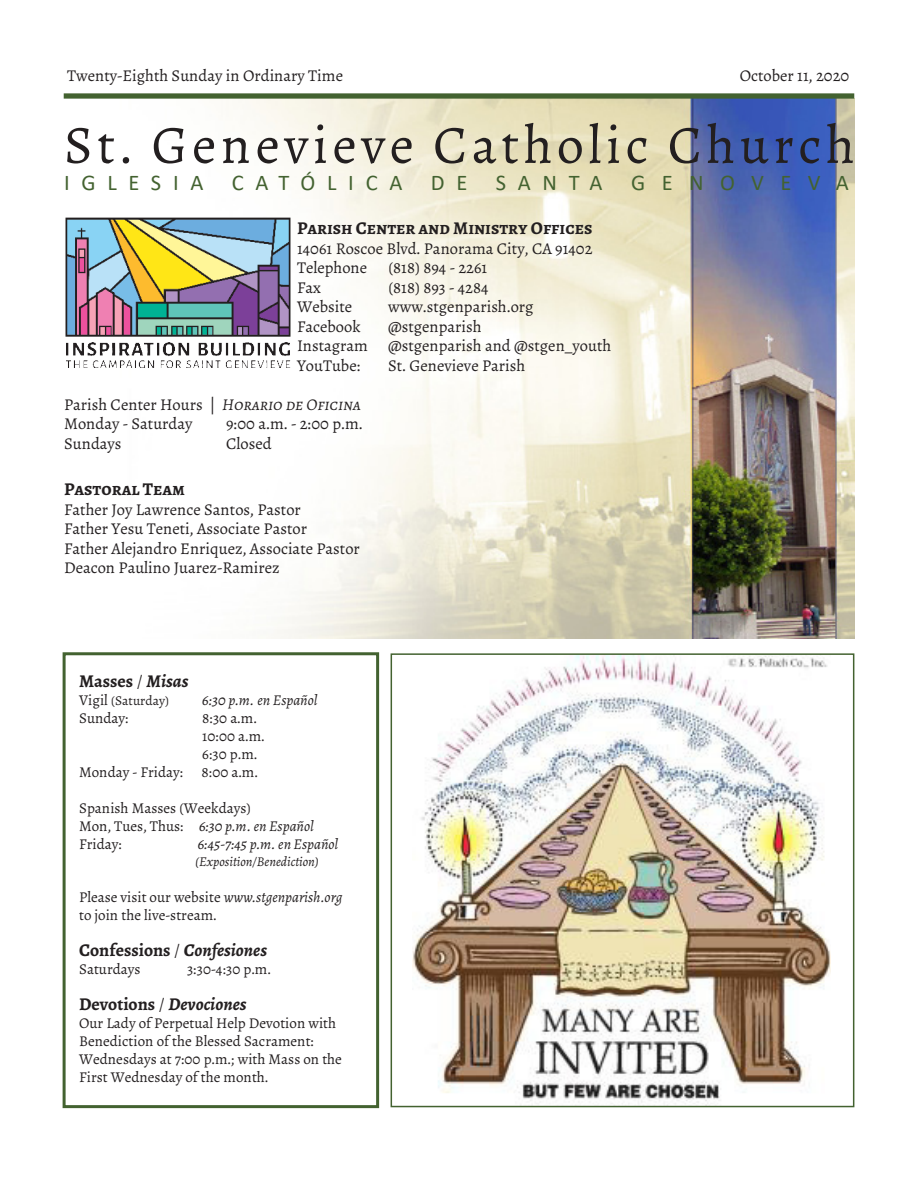
<style>
.page{position:relative;width:918px;height:1188px;background:#fff}
.page>*{position:absolute;margin:0;border:0;box-sizing:border-box;transform-origin:0 0}
.t1{font:54px "Alegreya";letter-spacing:.085em;color:#231f20}
.t2{font:22.5px "Calibri";letter-spacing:.52em;color:#436230}
.t3{font:22.5px "Calibri";letter-spacing:.73em;color:#436230}
.t4{font:700 18px "Alegreya SC";color:#231f20}
.t5{font:700 18px "Alegreya";color:#231f20}
.t6{font:italic 700 18px "Alegreya";color:#231f20}
.t7{font:16.5px "Alegreya";color:#231f20}
.t8{font:15px/18px "Alegreya";color:#231f20}
.t9{font:italic 15px "Alegreya";color:#231f20}
.t10{font:italic 13.5px "Alegreya";color:#231f20}
.t11{font:13.5px "Alegreya";color:#231f20}
.s1{font-family:"Alegreya SC";font-style:italic}
.s2{font-weight:400}
.s3{font-style:italic}
.s4{font-size:15px}
.s5{font-style:normal}
.s6{font-weight:400;font-style:normal}
</style>
<div class="page">
<img style="left:68px;top:99px;width:787px;height:540px">
<div style="left:64px;top:93px;width:790px;height:6px;background:#436230"></div>
<div style="left:63px;top:652px;width:316px;height:456px;border:3px solid #436230"></div>
<img style="left:412px;top:656px;width:419px;height:448px">
<div style="left:391px;top:653px;width:463px;height:454px;border:2px solid #436230"></div>
<img style="left:65px;top:216px;width:226px;height:151px">
<p class="t7" style="left:67px;top:66px;width:278px">Twenty-Eighth Sunday in Ordinary Time</p>
<p class="t7" style="left:740px;top:66px;width:111px">October 11, 2020</p>
<p class="t1" style="left:64px;top:112px;width:792px">St. Genevieve Catholic Church</p>
<p class="t2" style="left:64px;top:167px;width:141px">IGLESIA</p>
<p class="t2" style="left:232px;top:167px;width:172px">CATÓLICA</p>
<p class="t2" style="left:431px;top:167px;width:38px">D E</p>
<p class="t2" style="left:496px;top:167px;width:108px">SANTA</p>
<p class="t3" style="left:631px;top:167px;width:219px">GENOVEVA</p>
<p class="t4" style="left:297px;top:217px;width:297px">Parish Center and Ministry Offices</p>
<p class="t7" style="left:297px;top:238px;width:297px">14061 Roscoe Blvd. Panorama City, CA 91402</p>
<p class="t7" style="left:297px;top:258px;width:72px">Telephone</p>
<p class="t7" style="left:388px;top:258px;width:101px">(818) 894 - 2261</p>
<p class="t7" style="left:297px;top:277px;width:25px">Fax</p>
<p class="t7" style="left:388px;top:277px;width:102px">(818) 893 - 4284</p>
<p class="t7" style="left:297px;top:297px;width:57px">Website</p>
<p class="t7" style="left:388px;top:297px;width:147px">www.stgenparish.org</p>
<p class="t7" style="left:297px;top:316px;width:65px">Facebook</p>
<p class="t7" style="left:388px;top:316px;width:95px">@stgenparish</p>
<p class="t7" style="left:297px;top:336px;width:316px">Instagram @stgenparish and @stgen_youth</p>
<p class="t7" style="left:297px;top:355px;width:65px">YouTube:</p>
<p class="t7" style="left:388px;top:355px;width:139px">St. Genevieve Parish</p>
<p class="t7" style="left:64px;top:394px;width:298px">Parish Center Hours | <span class="s1">Horario de Oficina</span></p>
<p class="t7" style="left:64px;top:414px;width:130px">Monday - Saturday</p>
<p class="t7" style="left:226px;top:414px;width:138px">9:00 a.m. - 2:00 p.m.</p>
<p class="t7" style="left:64px;top:433px;width:59px">Sundays</p>
<p class="t7" style="left:226px;top:433px;width:47px">Closed</p>
<p class="t4" style="left:64px;top:478px;width:122px">Pastoral Team</p>
<p class="t7" style="left:64px;top:499px;width:238px">Father Joy Lawrence Santos, Pastor</p>
<p class="t7" style="left:64px;top:519px;width:244px">Father Yesu Teneti, Associate Pastor</p>
<p class="t7" style="left:64px;top:538px;width:297px">Father Alejandro Enriquez, Associate Pastor</p>
<p class="t7" style="left:64px;top:558px;width:217px">Deacon Paulino Juarez-Ramirez</p>
<p class="t5" style="left:79px;top:669px;width:111px">Masses <span class="s2">/</span> <span class="s3">Misas</span></p>
<p class="t11" style="left:79px;top:692px;width:92px"><span class="s4">Vigil</span> (Saturday)</p>
<p class="t9" style="left:202px;top:690px;width:117px">6:30 p.m. en Español</p>
<p class="t8" style="left:79px;top:709px;width:51px">Sunday:</p>
<p class="t8" style="left:202px;top:709px;width:56px">8:30 a.m.</p>
<p class="t8" style="left:202px;top:727px;width:64px">10:00 a.m.</p>
<p class="t8" style="left:202px;top:745px;width:57px">6:30 p.m.</p>
<p class="t8" style="left:79px;top:763px;width:180px">Monday - Friday: 8:00 a.m.</p>
<p class="t8" style="left:79px;top:799px;width:174px">Spanish Masses (Weekdays)</p>
<p class="t9" style="left:79px;top:816px;width:236px"><span class="s5">Mon, Tues, Thus:</span> 6:30 p.m. en Español</p>
<p class="t8" style="left:79px;top:835px;width:44px">Friday:</p>
<p class="t9" style="left:198px;top:834px;width:142px">6:45-7:45 p.m. en Español</p>
<p class="t10" style="left:195px;top:852px;width:125px">(Exposition/Benediction)</p>
<p class="t8" style="left:79px;top:888px;width:265px">Please visit our website <span class="s3">www.stgenparish.org </span>to join the live-stream.</p>
<p class="t5" style="left:79px;top:938px;width:189px">Confessions <span class="s2">/</span> <span class="s3">Confesiones</span></p>
<p class="t8" style="left:79px;top:960px;width:63px">Saturdays</p>
<p class="t8" style="left:187px;top:960px;width:85px">3:30-4:30 p.m.</p>
<p class="t6" style="left:79px;top:992px;width:169px"><span class="s5">Devotions</span> <span class="s6">/</span> Devociones</p>
<p class="t8" style="left:79px;top:1014px;width:264px">Our Lady of Perpetual Help Devotion with Benediction of the Blessed Sacrament:<br>Wednesdays at 7:00 p.m.; with Mass on the First Wednesday of the month.</p>
</div>
